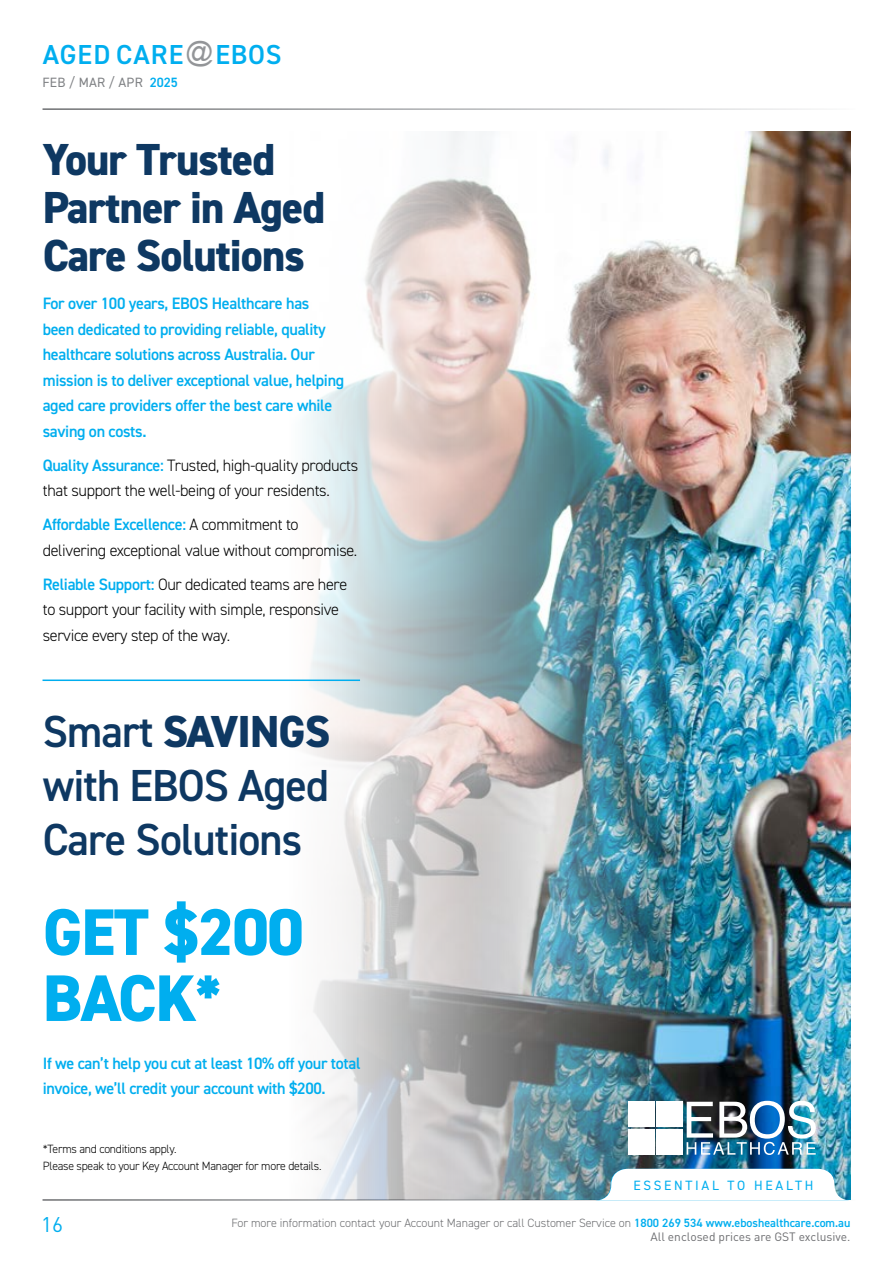
<style>
.page{position:relative;width:893px;height:1263px;background:#fff}
.page>*{position:absolute;margin:0;border:0;box-sizing:border-box;transform-origin:0 0}
.t1{font:800 66px/66px "DIN2014";letter-spacing:-.02em;color:#00aeef}
.t2{font:600 45px/54px "DIN2014";letter-spacing:-.02em;color:#0e3862;text-align:justify}
.t3{font:800 45px/48px "DIN2014";letter-spacing:-.02em;color:#0e3862}
.t4{font:600 27.6px "DIN2014";letter-spacing:.035em;color:#00aeef}
.t5{font:21px "DINOT";color:#00aeef}
.t6{font:600 16.5px/25.5px "DIN2014";letter-spacing:-.02em;color:#00aeef}
.t7{font:300 16.5px/25.5px "DIN2014";letter-spacing:-.02em;color:#000}
.t8{font:13.5px "DIN2014";letter-spacing:.2em;color:#00aeef}
.t9{font:13.5px "DIN2014";letter-spacing:.01em;color:#808285}
.t10{font:300 12px "DIN2014";color:#6d6e71}
.t11{font:300 12px/16.5px "DIN2014";letter-spacing:-.02em;color:#000}
.t12{font:12px "DINOT";color:#6d6e71}
.s1{font-family:"Arial";font-weight:400;color:#939598}
.s2{font-weight:600;color:#00aeef}
.s3{font-weight:800}
</style>
<div class="page">
<img style="left:300px;top:132px;width:550px;height:1067px">
<div style="left:628px;top:1101px;width:26px;height:26px;background:#fff"></div>
<div style="left:656px;top:1101px;width:27px;height:26px;background:#fff"></div>
<div style="left:628px;top:1129px;width:26px;height:26px;background:#fff"></div>
<div style="left:656px;top:1129px;width:27px;height:26px;background:#fff"></div>
<img style="left:687px;top:1101px;width:129px;height:54px">
<svg style="left:595px;top:1169px;width:255px;height:32px"></svg>
<hr style="left:43px;top:679px;width:317px;height:2px;background:#00aeef">
<h3 class="t4" style="left:43px;top:36px;width:240px">AGED CARE<span class="s1">@</span>EBOS</h3>
<p class="t9" style="left:43px;top:74px;width:137px">FEB / MAR / APR <span class="s2">2025</span></p>
<h2 class="t3" style="left:43px;top:136px;width:284px">Your Trusted<br>Partner in Aged<br>Care Solutions</h2>
<p class="t6" style="left:43px;top:290px;width:303px">For over 100 years, EBOS Healthcare has been dedicated to providing reliable, quality healthcare solutions across Australia. Our mission is to deliver exceptional value, helping aged care providers offer the best care while saving on costs.</p>
<p class="t7" style="left:43px;top:452px;width:317px"><span class="s2">Quality Assurance:</span> Trusted, high-quality products that support the well-being of your residents.</p>
<p class="t7" style="left:43px;top:512px;width:316px"><span class="s2">Affordable Excellence:</span> A commitment to delivering exceptional value without compromise.</p>
<p class="t7" style="left:43px;top:571px;width:306px"><span class="s2">Reliable Support:</span> Our dedicated teams are here to support your facility with simple, responsive service every step of the way.</p>
<h2 class="t2" style="left:43px;top:703px;width:289px">Smart <span class="s3">SAVINGS </span>with EBOS Aged Care Solutions</h2>
<h1 class="t1" style="left:43px;top:899px;width:262px">GET $200<br>BACK*</h1>
<p class="t6" style="left:43px;top:1050px;width:319px">If we can’t help you cut at least 10% off your total invoice, we’ll credit your account with $200.</p>
<p class="t11" style="left:43px;top:1141px;width:280px">*Terms and conditions apply.<br>Please speak to your Key Account Manager for more details.</p>
<p class="t8" style="left:633px;top:1177px;width:181px">ESSENTIAL TO HEALTH</p>
<p class="t5" style="left:41px;top:1211px;width:23px">16</p>
<p class="t10" style="left:231px;top:1215px;width:621px">For more information contact your Account Manager or call Customer Service on <span class="s2">1800 269 534 www.eboshealthcare.com.au</span></p>
<p class="t12" style="left:651px;top:1229px;width:201px">All enclosed prices are GST exclusive.</p>
</div>
